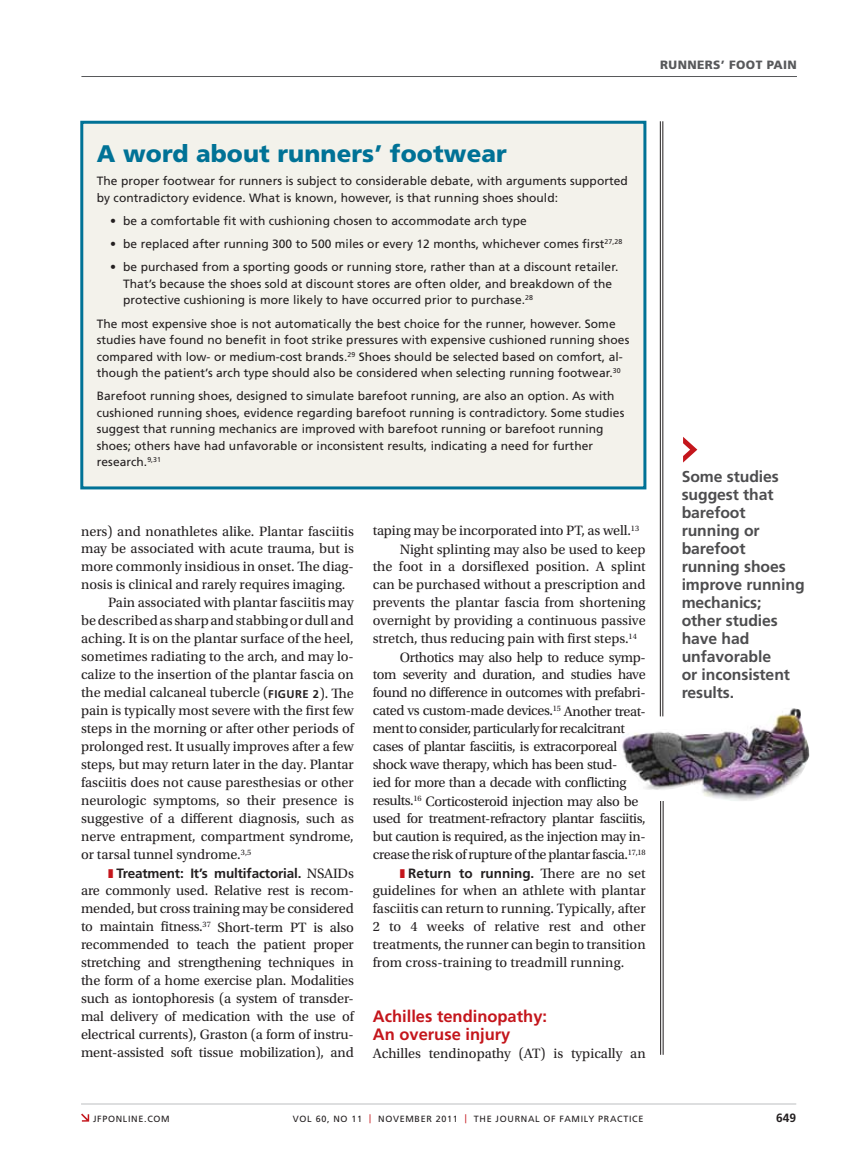
<style>
.page{position:relative;width:851px;height:1161px;background:#fff}
.page>*{position:absolute;margin:0;border:0;box-sizing:border-box;transform-origin:0 0}
.t1{font:900 24px "Frutiger LT Std";letter-spacing:.005em;color:#007296}
.t2{font:700 16.5px/18px "Frutiger LT Std";color:#c4161c}
.t3{font:700 15.75px/18px "Frutiger LT Std";letter-spacing:-.005em;color:#4d4d4f}
.t4{font:14.25px/18px "Utopia Std";color:#231f20;text-align:justify}
.t5{font:14.25px "Utopia Std";letter-spacing:-.025em;color:#231f20}
.t6{font:700 13.5px "Frutiger LT Std";letter-spacing:-.01em;color:#231f20}
.t7{font:12px/16.5px "Frutiger LT Std";letter-spacing:.005em;color:#231f20}
.t8{font:900 12px "Frutiger LT Std";letter-spacing:.03em;color:#58595b}
.t9{font:700 12px "Frutiger LT Std";color:#231f20}
.t10{font:9px "Frutiger LT Std";letter-spacing:.075em;color:#231f20}
.s1{font-family:"Frutiger LT Std";font-weight:700;font-size:11.25px}
.s2{font-family:"Utopia Std";font-weight:400;font-size:14.25px}
.s3{color:#c4161c}
</style>
<div class="page">
<svg style="left:81px;top:1114px;width:8px;height:8px"></svg>
<hr style="left:81px;top:1104px;width:715px;height:1px;background:#bcbec0">
<hr style="left:81px;top:76px;width:716px;height:1px;background:#58595b">
<hr style="left:662px;top:121px;width:1px;height:595px;background:#231f20">
<hr style="left:660px;top:121px;width:1px;height:595px;background:#231f20">
<div style="left:82px;top:122px;width:563px;height:366px;background:#f3f2eb"></div>
<div style="left:80px;top:121px;width:566px;height:368px;border:3px solid #007296"></div>
<svg style="left:683px;top:437px;width:14px;height:26px"></svg>
<img style="left:622px;top:707px;width:187px;height:95px">
<hr style="left:662px;top:801px;width:1px;height:254px;background:#231f20">
<hr style="left:660px;top:801px;width:1px;height:254px;background:#231f20">
<p class="t8" style="left:660px;top:58px;width:138px">Runners’ foot pain</p>
<h1 class="t1" style="left:97px;top:139px;width:411px">A word about runners’ footwear</h1>
<p class="t7" style="left:97px;top:173px;width:532px">The proper footwear for runners is subject to considerable debate, with arguments supported by contradictory evidence. What is known, however, is that running shoes should:</p>
<p class="t7" style="left:110px;top:212px;width:418px">• be a comfortable fit with cushioning chosen to accommodate arch type</p>
<p class="t7" style="left:110px;top:236px;width:513px">• be replaced after running 300 to 500 miles or every 12 months, whichever comes first<sup>27,28</sup></p>
<p class="t7" style="left:123px;top:259px;width:496px;text-indent:-13px">• be purchased from a sporting goods or running store, rather than at a discount retailer.<br>That’s because the shoes sold at discount stores are often older, and breakdown of the protective cushioning is more likely to have occurred prior to purchase.<sup>28</sup></p>
<p class="t7" style="left:97px;top:315px;width:534px">The most expensive shoe is not automatically the best choice for the runner, however. Some studies have found no benefit in foot strike pressures with expensive cushioned running shoes compared with low- or medium-cost brands.<sup>29</sup> Shoes should be selected based on comfort, al&shy;though the patient’s arch type should also be considered when selecting running footwear.<sup>30</sup></p>
<p class="t7" style="left:97px;top:388px;width:529px">Barefoot running shoes, designed to simulate barefoot running, are also an option. As with cushioned running shoes, evidence regarding barefoot running is contradictory. Some studies suggest that running mechanics are improved with barefoot running or barefoot running shoes; others have had unfavorable or inconsistent results, indicating a need for further research.<sup>9,31</sup></p>
<p class="t4" style="left:81px;top:522px;width:274px">ners) and nonathletes alike. Plantar fasciitis</p>
<p class="t4" style="left:81px;top:540px;width:274px">may be associated with acute trauma, but is</p>
<p class="t4" style="left:81px;top:558px;width:274px">more commonly insidious in onset. The diag-</p>
<p class="t4" style="left:81px;top:576px;width:266px">nosis is clinical and rarely requires imaging.</p>
<p class="t4" style="left:108px;top:594px;width:247px">Pain associated with plantar fasciitis may</p>
<p class="t4" style="left:81px;top:612px;width:274px">be described as sharp and stabbing or dull and</p>
<p class="t4" style="left:81px;top:630px;width:274px">aching. It is on the plantar surface of the heel,</p>
<p class="t4" style="left:81px;top:648px;width:274px">sometimes radiating to the arch, and may lo-</p>
<p class="t4" style="left:81px;top:666px;width:274px">calize to the insertion of the plantar fascia on</p>
<p class="t4" style="left:81px;top:684px;width:274px">the medial calcaneal tubercle (<span class="s1">FI GURE 2</span>). The</p>
<p class="t4" style="left:81px;top:702px;width:274px">pain is typically most severe with the first few</p>
<p class="t4" style="left:81px;top:720px;width:274px">steps in the morning or after other periods of</p>
<p class="t4" style="left:81px;top:738px;width:274px">prolonged rest. It usually improves after a few</p>
<p class="t4" style="left:81px;top:756px;width:274px">steps, but may return later in the day. Plantar</p>
<p class="t4" style="left:81px;top:774px;width:274px">fasciitis does not cause paresthesias or other</p>
<p class="t4" style="left:81px;top:792px;width:274px">neurologic symptoms, so their presence is</p>
<p class="t4" style="left:81px;top:810px;width:274px">suggestive of a different diagnosis, such as</p>
<p class="t4" style="left:81px;top:828px;width:274px">nerve entrapment, compartment syndrome,</p>
<p class="t4" style="left:81px;top:846px;width:172px">or tarsal tunnel syndrome.<sup>3,5</sup></p>
<p class="t6" style="left:116px;top:865px;width:239px">Treatment: It’s multifactorial. <span class="s2">NSAIDs</span></p>
<p class="t4" style="left:81px;top:882px;width:274px">are commonly used. Relative rest is recom&shy;mended, but cross training may be considered to maintain fitness.<sup>37</sup> Short-term PT is also recommended to teach the patient proper stretching and strengthening techniques in the form of a home exercise plan. Modalities such as iontophoresis (a system of transder&shy;mal delivery of medication with the use of electrical currents), Graston (a form of instru&shy;ment-assisted soft tissue mobilization), and</p>
<p class="t4" style="left:373px;top:522px;width:268px">taping may be incorporated into PT, as well.<sup>13</sup></p>
<p class="t4" style="left:400px;top:540px;width:247px">Night splinting may also be used to keep</p>
<p class="t4" style="left:373px;top:558px;width:274px">the foot in a dorsiflexed position. A splint</p>
<p class="t4" style="left:373px;top:576px;width:274px">can be purchased without a prescription and</p>
<p class="t4" style="left:373px;top:594px;width:274px">prevents the plantar fascia from shortening</p>
<p class="t4" style="left:373px;top:612px;width:274px">overnight by providing a continuous passive</p>
<p class="t4" style="left:373px;top:630px;width:265px">stretch, thus reducing pain with first steps.<sup>14</sup></p>
<p class="t5" style="left:400px;top:649px;width:247px">Orthotics may also help to reduce symp-</p>
<p class="t5" style="left:373px;top:667px;width:274px">tom severity and duration, and studies have</p>
<p class="t5" style="left:373px;top:685px;width:274px">found no difference in outcomes with prefabri-</p>
<p class="t5" style="left:373px;top:703px;width:274px">cated vs custom-made devices.<sup>15</sup> Another treat-</p>
<p class="t5" style="left:373px;top:721px;width:253px">ment to consider, particularly for recalcitrant</p>
<p class="t5" style="left:373px;top:739px;width:246px">cases of plantar fasciitis, is extracorporeal</p>
<p class="t5" style="left:373px;top:757px;width:246px">shock wave therapy, which has been stud-</p>
<p class="t5" style="left:373px;top:775px;width:255px">ied for more than a decade with conflicting</p>
<p class="t5" style="left:373px;top:793px;width:267px">results.<sup>16</sup> Corticosteroid injection may also be</p>
<p class="t5" style="left:373px;top:811px;width:274px">used for treatment-refractory plantar fasciitis,</p>
<p class="t5" style="left:373px;top:829px;width:274px">but caution is required, as the injection may in-</p>
<p class="t5" style="left:373px;top:847px;width:274px">crease the risk of rupture of the plantar fascia.<sup>17,18</sup></p>
<p class="t6" style="left:408px;top:865px;width:239px">Return to running. <span class="s2">There are no set</span></p>
<p class="t4" style="left:373px;top:882px;width:274px">guidelines for when an athlete with plantar fasciitis can return to running. Typically, after 2 to 4 weeks of relative rest and other treatments, the runner can begin to transition from cross-training to treadmill running.</p>
<p class="t2" style="left:373px;top:1007px;width:176px">Achilles tendinopathy:<br>An overuse injury</p>
<p class="t4" style="left:373px;top:1044px;width:274px">Achilles tendinopathy (AT) is typically an</p>
<p class="t3" style="left:681px;top:468px;width:124px">Some studies suggest that barefoot running or barefoot running shoes improve running mechanics; other studies have had unfavorable<br>or inconsistent results.</p>
<p class="t10" style="left:93px;top:1113px;width:78px">jfponline.com</p>
<p class="t9" style="left:776px;top:1111px;width:22px">649</p>
<p class="t10" style="left:293px;top:1113px;width:352px">Vol 60, No 11 <span class="s3">|</span> November 2011 <span class="s3">|</span> The Journal of Family Practice</p>
</div>
